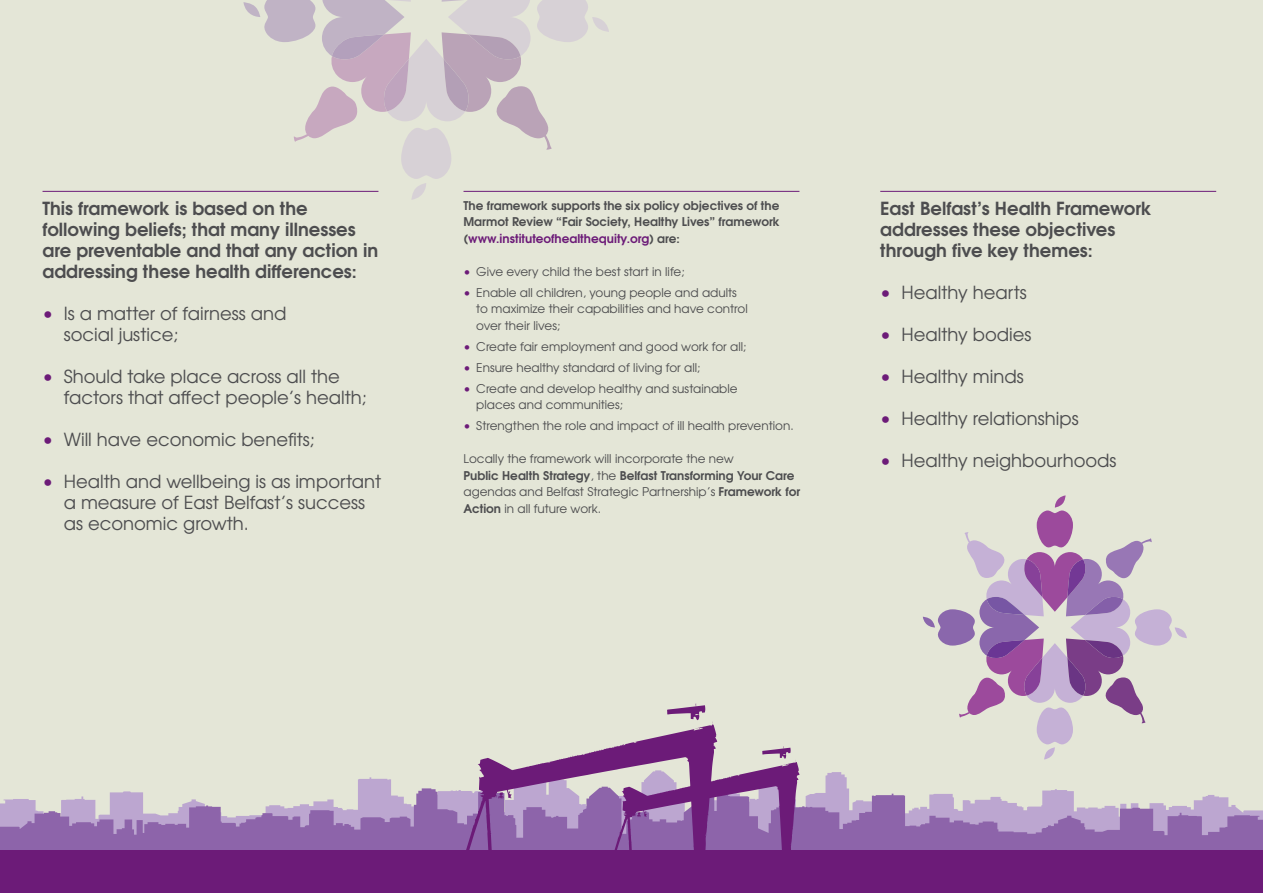
<style>
.page{position:relative;width:1263px;height:893px;background:#e4e6d7}
.page>*{position:absolute;margin:0;border:0;box-sizing:border-box;transform-origin:0 0}
.t1{font:18px/21px "Te X Gyre Adventor";color:#4d4d4f}
.t2{font:700 18px/21px "Te X Gyre Adventor";color:#4d4d4f}
.t3{font:12px/16.5px "Te X Gyre Adventor";color:#4d4d4f}
.t4{font:700 12px/16.5px "Te X Gyre Adventor";color:#4d4d4f;text-align:justify}
.s1{color:#6c1b78}
.s2{font-weight:700}
</style>
<div class="page">
<svg style="left:358px;top:772px;width:489px;height:15px"></svg>
<svg style="left:0;top:787px;width:1263px;height:63px"></svg>
<hr style="left:43px;top:191px;width:335px;height:1px;background:#6c1b78">
<hr style="left:463px;top:191px;width:336px;height:1px;background:#6c1b78">
<hr style="left:880px;top:191px;width:336px;height:1px;background:#6c1b78">
<div style="left:0;top:850px;width:1263px;height:43px;background:#6c1b78"></div>
<svg style="left:461px;top:703px;width:338px;height:147px"></svg>
<svg style="left:243px;top:0;width:366px;height:200px"></svg>
<svg style="left:923px;top:495px;width:264px;height:264px"></svg>
<h1 class="t2" style="left:43px;top:196px;width:337px">This framework is based on the following beliefs; that many illnesses are preventable and that any action in addressing these health differences:</h1>
<h1 class="t1" style="left:64px;top:301px;width:224px;text-indent:-21px"><span class="s1">•</span> Is a matter of fairness and social justice;</h1>
<h1 class="t1" style="left:64px;top:364px;width:305px;text-indent:-21px"><span class="s1">•</span> Should take place across all the factors that affect people’s health;</h1>
<h1 class="t1" style="left:43px;top:427px;width:274px"><span class="s1">•</span> Will have economic benefits;</h1>
<h1 class="t1" style="left:64px;top:469px;width:319px;text-indent:-21px"><span class="s1">•</span> Health and wellbeing is as important a measure of East Belfast’s success as economic growth.</h1>
<p class="t4" style="left:463px;top:196px;width:318px">The framework supports the six policy objectives of the Marmot Review “Fair Society, Healthy Lives” framework (<span class="s1">www.instituteofhealthequity.org</span>) are:</p>
<p class="t3" style="left:463px;top:262px;width:223px"><span class="s1">•</span> Give every child the best start in life;</p>
<p class="t3" style="left:476px;top:283px;width:273px;text-indent:-13px"><span class="s1">•</span> Enable all children, young people and adults to maximize their capabilities and have control over their lives;</p>
<p class="t3" style="left:463px;top:337px;width:284px"><span class="s1">•</span> Create fair employment and good work for all;</p>
<p class="t3" style="left:463px;top:358px;width:238px"><span class="s1">•</span> Ensure healthy standard of living for all;</p>
<p class="t3" style="left:476px;top:379px;width:263px;text-indent:-13px"><span class="s1">•</span> Create and develop healthy and sustainable places and communities;</p>
<p class="t3" style="left:463px;top:417px;width:332px"><span class="s1">•</span> Strengthen the role and impact of ill health prevention.</p>
<p class="t3" style="left:463px;top:450px;width:338px">Locally the framework will incorporate the new<br><span class="s2">Public Health Strategy</span>, the <span class="s2">Belfast Transforming Your Care </span>agendas and Belfast Strategic Partnership’s <span class="s2">Framework for Action</span> in all future work.</p>
<h1 class="t2" style="left:880px;top:196px;width:273px">East Belfast’s Health Framework addresses these objectives through five key themes:</h1>
<h1 class="t1" style="left:880px;top:280px;width:148px"><span class="s1">•</span> Healthy hearts</h1>
<h1 class="t1" style="left:880px;top:322px;width:153px"><span class="s1">•</span> Healthy bodies</h1>
<h1 class="t1" style="left:880px;top:364px;width:145px"><span class="s1">•</span> Healthy minds</h1>
<h1 class="t1" style="left:880px;top:406px;width:200px"><span class="s1">•</span> Healthy relationships</h1>
<h1 class="t1" style="left:880px;top:448px;width:238px"><span class="s1">•</span> Healthy neighbourhoods</h1>
</div>
